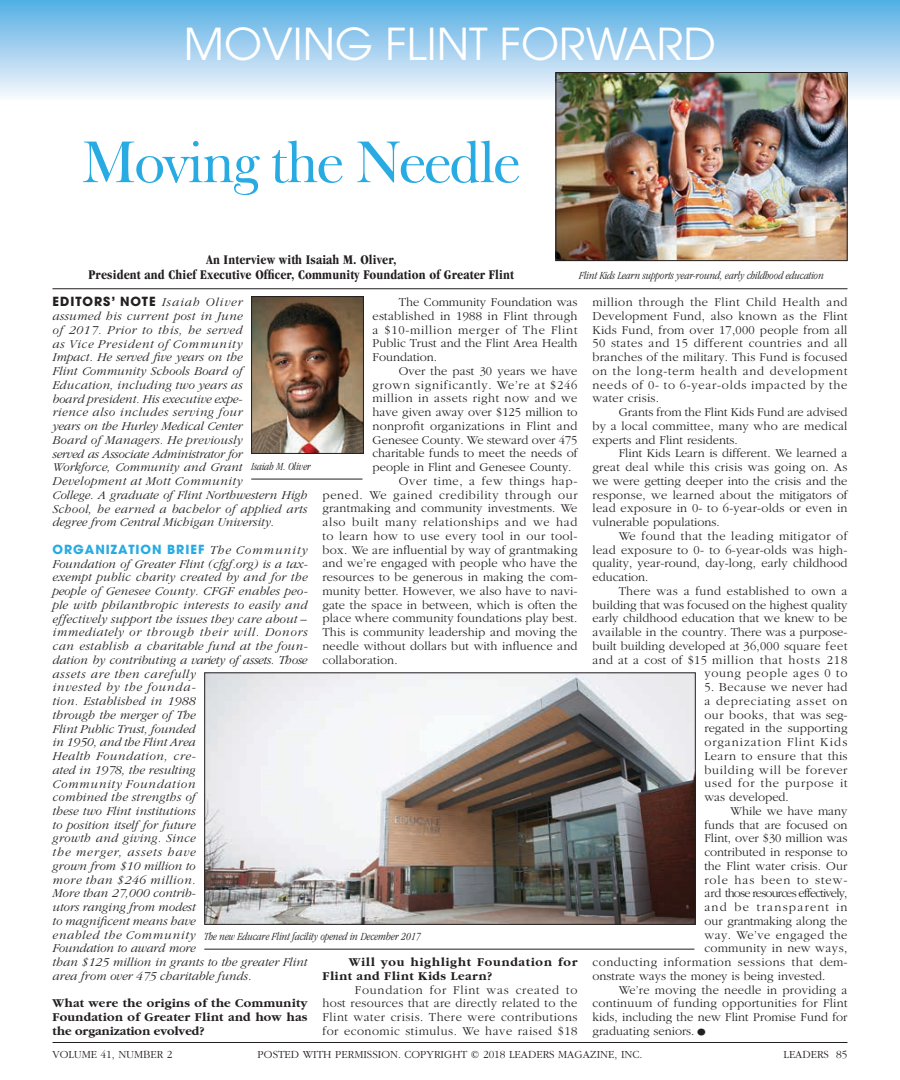
<style>
.page{position:relative;width:900px;height:1080px;background:#fff}
.page>*{position:absolute;margin:0;border:0;box-sizing:border-box;transform-origin:0 0}
.t1{font:60px "Frys Baskerville BT";letter-spacing:-.04em;color:#28aae2}
.t2{font:43.75px "Avant Garde";color:#fff}
.t3{font:700 condensed 13.75px/15px "Garamond";letter-spacing:.01em;color:#231f20;text-align:center}
.t4{font:300 12.5px/13.8px "Garamond";letter-spacing:.01em;color:#231f20;text-align:justify}
.t5{font:italic 300 12.5px/13.8px "Garamond";letter-spacing:.02em;color:#231f20}
.t6{font:300 12.5px "Garamond";letter-spacing:.05em;color:#231f20}
.t7{font:700 12.5px/13.8px "Garamond";letter-spacing:.04em;color:#231f20;text-align:justify}
.t8{font:700 12.5px/13.8px "Garamond";letter-spacing:.06em;color:#231f20}
.t9{font:300 12.5px "Garamond";letter-spacing:.04em;color:#231f20}
.t10{font:300 12.5px "Garamond";letter-spacing:.045em;color:#231f20}
.t11{font:300 12.5px "Garamond";letter-spacing:.03em;color:#231f20}
.t12{font:300 12.5px "Garamond";letter-spacing:.06em;color:#231f20}
.t13{font:700 12.5px "Avant Garde";letter-spacing:.08em;color:#28aae2}
.t14{font:300 12.5px "Garamond";letter-spacing:-.065em;color:#231f20}
.t15{font:700 12.5px "Avant Garde";letter-spacing:.08em;color:#231f20}
.t16{font:300 12.5px "Garamond";letter-spacing:-.02em;color:#231f20}
.t17{font:300 12.5px "Garamond";letter-spacing:.08em;color:#231f20}
.t18{font:300 12.5px "Garamond";letter-spacing:.1em;color:#231f20}
.t19{font:italic 300 condensed 11.25px "Garamond";color:#231f20}
.t20{font:300 11.25px "Garamond";color:#231f20}
.s1{font-family:"Garamond";font-weight:300;font-style:italic}
.s2{font-family:"Garamond";font-weight:300;font-style:italic;color:#231f20}
.s3{font-size:22.5px}
</style>
<div class="page">
<div style="left:0;top:0;width:900px;height:101px;background:linear-gradient(to bottom,#53aee4,#fcf9fd)"></div>
<img style="left:253px;top:298px;width:109px;height:154px">
<div style="left:251px;top:296px;width:113px;height:158px;border:1px solid #231f20"></div>
<hr style="left:251px;top:479px;width:111px;height:1px;background:#231f20">
<hr style="left:52px;top:288px;width:796px;height:1px;background:#231f20">
<img style="left:558px;top:74px;width:288px;height:185px">
<div style="left:556px;top:72px;width:292px;height:189px;border:1px solid #231f20"></div>
<img style="left:206px;top:674px;width:488px;height:249px">
<div style="left:204px;top:672px;width:492px;height:253px;border:1px solid #231f20"></div>
<hr style="left:204px;top:949px;width:490px;height:1px;background:#231f20">
<hr style="left:52px;top:1042px;width:796px;height:1px;background:#231f20">
<h2 class="t2" style="left:184px;top:18px;width:534px">MOVING FLINT FORWARD</h2>
<h1 class="t1" style="left:82px;top:125px;width:440px">Moving the Needle</h1>
<p class="t3" style="left:89px;top:252px;width:427px">An Interview with Isaiah M. Oliver,<br>President and Chief Executive Officer, Community Foundation of Greater Flint</p>
<p class="t19" style="left:579px;top:269px;width:246px">Flint Kids Learn supports year-round, early childhood education</p>
<p class="t15" style="left:52px;top:294px;width:192px">EDITORS’ NOTE <span class="s1">Isaiah Oliver</span></p>
<p class="t5" style="left:52px;top:309px;width:257px">assumed his current post in June<br>of 2017. Prior to this, he served<br>as Vice President of Community<br>Impact. He served five years on the<br>Flint Community Schools Board of<br>Education, including two years as<br>board president. His executive expe-<br>rience also includes serving four<br>years on the Hurley Medical Center<br>Board of Managers. He previously<br>served as Associate Administrator for<br>Workforce, Community and Grant Development at Mott Community<br>College. A graduate of Flint Northwestern High School, he earned a bachelor of applied arts degree from Central Michigan University.</p>
<p class="t13" style="left:52px;top:541px;width:257px">ORGANIZATION BRIEF <span class="s2">The Community</span></p>
<p class="t5" style="left:52px;top:557px;width:257px">Foundation of Greater Flint (cfgf.org) is a tax&shy;exempt public charity created by and for the people of Genesee County. CFGF enables peo&shy;ple with philanthropic interests to easily and effectively support the issues they care about – immediately or through their will. Donors can establish a charitable fund at the foun&shy;dation by contributing a variety of assets. Those assets are then carefully<br>invested by the founda-<br>tion. Established in 1988<br>through the merger of The<br>Flint Public Trust, founded<br>in 1950, and the Flint Area<br>Health Foundation, cre-<br>ated in 1978, the resulting<br>Community Foundation<br>combined the strengths of<br>these two Flint institutions<br>to position itself for future<br>growth and giving. Since<br>the merger, assets have<br>grown from $10 million to<br>more than $246 million.<br>More than 27,000 contrib-<br>utors ranging from modest<br>to magnificent means have<br>enabled the Community<br>Foundation to award more<br>than $125 million in grants to the greater Flint area from over 475 charitable funds.</p>
<p class="t7" style="left:52px;top:997px;width:257px">What were the origins of the Community Foundation of Greater Flint and how has the organization evolved?</p>
<p class="t4" style="left:372px;top:296px;width:207px;text-indent:26px">The Community Foundation was established in 1988 in Flint through a $10-million merger of The Flint Public Trust and the Flint Area Health Foundation.</p>
<p class="t4" style="left:399px;top:364px;width:180px">Over the past 30 years we have</p>
<p class="t12" style="left:372px;top:378px;width:207px">grown significantly. We’re at $246</p>
<p class="t9" style="left:372px;top:392px;width:207px">million in assets right now and we</p>
<p class="t4" style="left:372px;top:406px;width:207px">have given away over $125 million to</p>
<p class="t4" style="left:372px;top:419px;width:206px">nonprofit organizations in Flint and</p>
<p class="t4" style="left:372px;top:433px;width:206px">Genesee County. We steward over 475</p>
<p class="t4" style="left:372px;top:447px;width:206px">charitable funds to meet the needs of</p>
<p class="t4" style="left:372px;top:461px;width:201px">people in Flint and Genesee County.</p>
<p class="t6" style="left:399px;top:474px;width:180px">Over time, a few things hap-</p>
<p class="t6" style="left:322px;top:488px;width:257px">pened. We gained credibility through our</p>
<p class="t4" style="left:322px;top:502px;width:257px">grantmaking and community investments. We</p>
<p class="t6" style="left:322px;top:516px;width:257px">also built many relationships and we had</p>
<p class="t11" style="left:322px;top:529px;width:257px">to learn how to use every tool in our tool-</p>
<p class="t4" style="left:322px;top:543px;width:257px">box. We are influential by way of grantmaking</p>
<p class="t4" style="left:322px;top:557px;width:257px">and we’re engaged with people who have the</p>
<p class="t4" style="left:322px;top:571px;width:257px">resources to be generous in making the com-</p>
<p class="t4" style="left:322px;top:584px;width:257px">munity better. However, we also have to navi-</p>
<p class="t4" style="left:322px;top:598px;width:257px">gate the space in between, which is often the</p>
<p class="t4" style="left:322px;top:612px;width:257px">place where community foundations play best.</p>
<p class="t4" style="left:322px;top:626px;width:257px">This is community leadership and moving the</p>
<p class="t4" style="left:322px;top:639px;width:257px">needle without dollars but with influence and</p>
<p class="t4" style="left:322px;top:653px;width:77px">collaboration.</p>
<p class="t19" style="left:252px;top:460px;width:61px">Isaiah M. Oliver</p>
<p class="t19" style="left:205px;top:931px;width:218px">The new Educare Flint facility opened in December 2017</p>
<p class="t8" style="left:322px;top:956px;width:257px;text-indent:26px">Will you highlight Foundation for<br>Flint and Flint Kids Learn?</p>
<p class="t4" style="left:322px;top:983px;width:257px;text-indent:32px">Foundation for Flint was created to host resources that are directly related to the Flint water crisis. There were contributions for economic stimulus. We have raised $18</p>
<p class="t4" style="left:592px;top:296px;width:257px">million through the Flint Child Health and Development Fund, also known as the Flint Kids Fund, from over 17,000 people from all 50 states and 15 different countries and all branches of the military. This Fund is focused on the long-term health and development needs of 0- to 6-year-olds impacted by the water crisis.</p>
<p class="t4" style="left:592px;top:406px;width:257px;text-indent:26px">Grants from the Flint Kids Fund are advised by a local committee, many who are medical experts and Flint residents.</p>
<p class="t4" style="left:592px;top:447px;width:257px;text-indent:26px">Flint Kids Learn is different. We learned a great deal while this crisis was going on. As we were getting deeper into the crisis and the response, we learned about the mitigators of lead exposure in 0- to 6-year-olds or even in vulnerable populations.</p>
<p class="t4" style="left:592px;top:529px;width:257px;text-indent:26px">We found that the leading mitigator of lead exposure to 0- to 6-year-olds was high&shy;quality, year-round, day-long, early childhood education.</p>
<p class="t4" style="left:592px;top:584px;width:257px;text-align:right">There was a fund established to own a building that was focused on the highest quality early childhood education that we knew to be available in the country. There was a purpose&shy;built building developed at 36,000 square feet and at a cost of $15 million that hosts 218 young people ages 0 to</p>
<p class="t4" style="left:704px;top:681px;width:145px">5. Because we never had a depreciating asset on our books, that was seg&shy;regated in the supporting organization Flint Kids Learn to ensure that this building will be forever used for the purpose it was developed.</p>
<p class="t4" style="left:731px;top:804px;width:118px">While we have many</p>
<p class="t4" style="left:704px;top:818px;width:145px">funds that are focused on</p>
<p class="t4" style="left:704px;top:832px;width:145px">Flint, over $30 million was</p>
<p class="t4" style="left:704px;top:846px;width:145px">contributed in response to</p>
<p class="t4" style="left:704px;top:859px;width:145px">the Flint water crisis. Our</p>
<p class="t17" style="left:704px;top:873px;width:145px">role has been to stew-</p>
<p class="t14" style="left:704px;top:887px;width:145px">ard those resources effectively,</p>
<p class="t18" style="left:704px;top:901px;width:145px">and be transparent in</p>
<p class="t16" style="left:704px;top:914px;width:145px">our grantmaking along the</p>
<p class="t9" style="left:704px;top:928px;width:145px">way. We’ve engaged the</p>
<p class="t4" style="left:704px;top:942px;width:145px">community in new ways,</p>
<p class="t10" style="left:593px;top:956px;width:256px">conducting information sessions that dem-</p>
<p class="t4" style="left:593px;top:969px;width:235px">onstrate ways the money is being invested.</p>
<p class="t4" style="left:619px;top:983px;width:230px">We’re moving the needle in providing a</p>
<p class="t4" style="left:593px;top:997px;width:257px">continuum of funding opportunities for Flint</p>
<p class="t4" style="left:593px;top:1011px;width:256px">kids, including the new Flint Promise Fund for</p>
<p class="t4" style="left:593px;top:1024px;width:117px">graduating seniors.<span class="s3">•</span></p>
<p class="t20" style="left:52px;top:1048px;width:121px">VOLUME 41, NUMBER 2</p>
<p class="t20" style="left:258px;top:1048px;width:386px">POSTED WITH PERMISSION. COPYRIGHT © 2018 LEADERS MAGAZINE, INC.</p>
<p class="t20" style="left:784px;top:1048px;width:65px">LEADERS 85</p>
</div>
